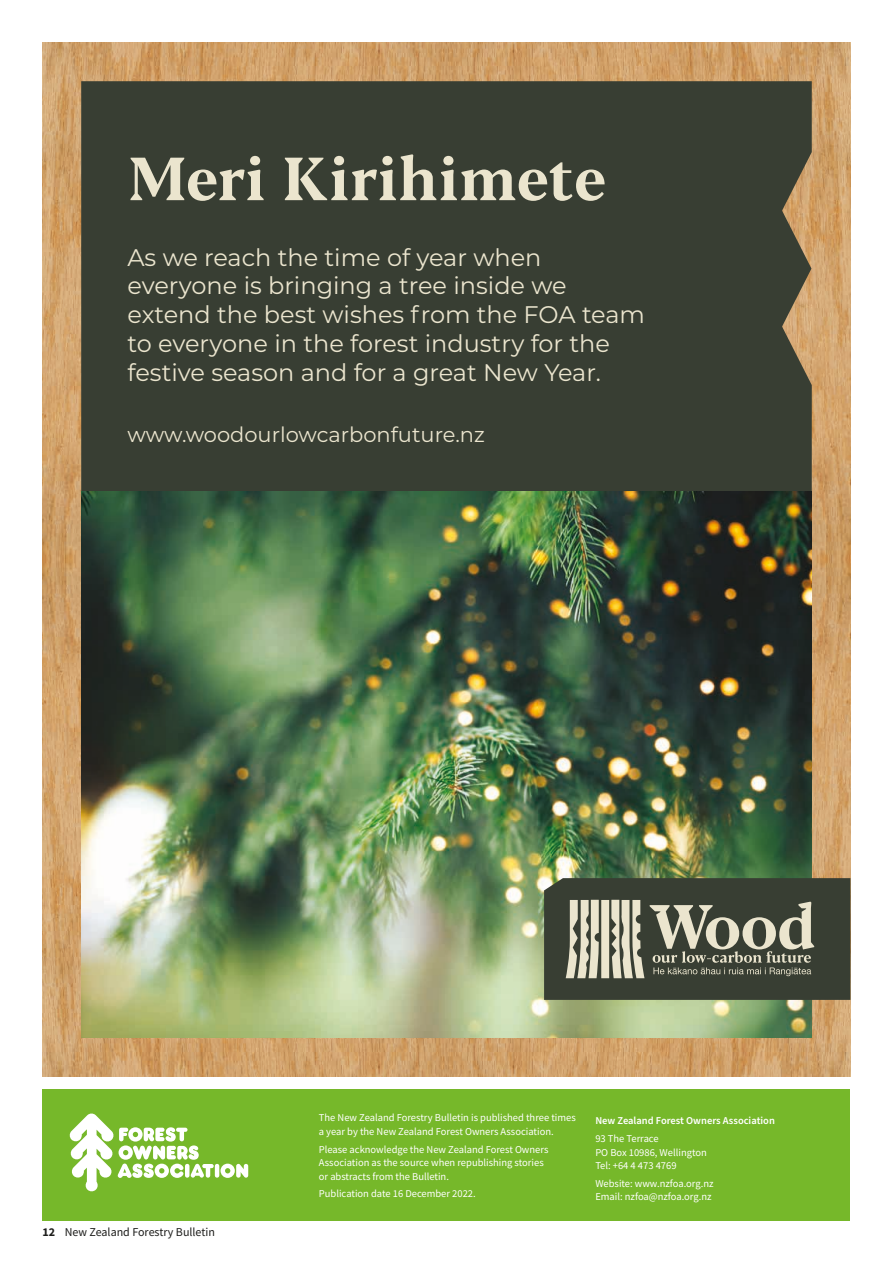
<style>
.page{position:relative;width:893px;height:1263px;background:#fff}
.page>*{position:absolute;margin:0;border:0;box-sizing:border-box;transform-origin:0 0}
.t1{font:700 60.45px "Blacker Pro Tx";color:#ebe5ce}
.t2{font:24px/28.8px "Montserrat";color:#ebe5ce}
.t3{font:21px "Montserrat";color:#ebe5ce}
.t4{font:12px "Source Sans Pro";color:#1d1d1b}
.t5{font:10.5px/13.5px "Source Sans Pro";color:#fff}
.t6{font:600 10.5px "Source Sans Pro";color:#fff}
.s1{font-weight:700}
</style>
<div class="page">
<img style="left:43px;top:43px;width:807px;height:1033px">
<div style="left:81px;top:81px;width:731px;height:410px;background:#383e33"></div>
<div style="left:43px;top:1089px;width:807px;height:131px;background:#76b82a"></div>
<svg style="left:69px;top:1113px;width:179px;height:79px"></svg>
<img style="left:81px;top:491px;width:731px;height:546px">
<svg style="left:544px;top:878px;width:306px;height:122px;background:#606356"></svg>
<h1 class="t1" style="left:128px;top:136px;width:480px">Meri Kirihimete</h1>
<h2 class="t2" style="left:128px;top:242px;width:519px">As we reach the time of year when everyone is bringing a tree inside we extend the best wishes from the FOA team to everyone in the forest industry for the festive season and for a great New Year.</h2>
<h3 class="t3" style="left:128px;top:420px;width:359px">www.woodourlowcarbonfuture.nz</h3>
<p class="t4" style="left:43px;top:1224px;width:174px"><span class="s1">12</span> New Zealand Forestry Bulletin</p>
<p class="t5" style="left:319px;top:1111px;width:258px">The New Zealand Forestry Bulletin is published three times a year by the New Zealand Forest Owners Association.</p>
<p class="t5" style="left:319px;top:1142px;width:231px">Please acknowledge the New Zealand Forest Owners<br>Association as the source when republishing stories or abstracts from the Bulletin.</p>
<p class="t5" style="left:319px;top:1187px;width:158px">Publication date 16 December 2022.</p>
<p class="t6" style="left:595px;top:1114px;width:181px">New Zealand Forest Owners Association</p>
<p class="t5" style="left:595px;top:1132px;width:113px">93 The Terrace<br>PO Box 10986, Wellington<br>Tel: +64 4 473 4769</p>
<p class="t5" style="left:595px;top:1176px;width:120px">Website: www.nzfoa.org.nz<br>Email: nzfoa@nzfoa.org.nz</p>
</div>
